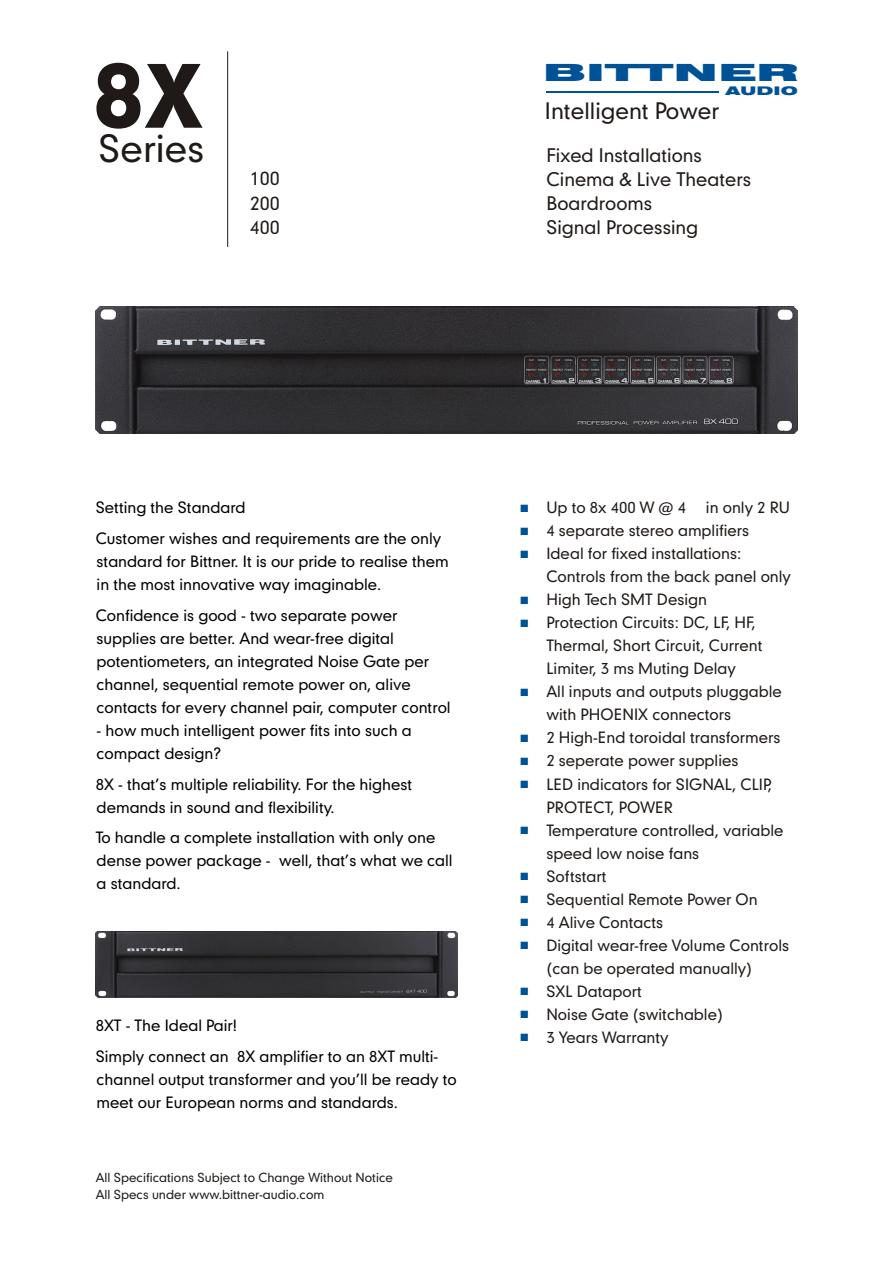
<style>
.page{position:relative;width:894px;height:1263px;background:#fff}
.page>*{position:absolute;margin:0;border:0;box-sizing:border-box;transform-origin:0 0}
.t1{font:700 83.4px "Geometr 706 Md BT";color:#1f1a17}
.t2{font:36px "Geometr 706 Md BT";color:#1f1a17}
.t3{font:23.7px "Swis 721 Blk Ex BT";color:#005296;scale:1.82 1}
.t4{font:21.9px "Geometr 706 Md BT";color:#1f1a17}
.t5{font:18px/24.2px "Geometr 706 Md BT";color:#1f1a17;text-align:justify}
.t6{font:15px/23px "Geometr 706 Md BT";color:#000}
.t7{font:15px/23px "Geometr 706 Md BT";color:#1f1a17}
.t8{font:12px/17px "Geometr 706 Md BT";color:#1f1a17}
.t9{font:11.85px "Swis 721 Blk Ex BT";color:#005296;scale:1.37 1}
</style>
<div class="page">
<hr style="left:546px;top:91px;width:173px;height:2px;background:#005296">
<hr style="left:227px;top:51px;width:1px;height:196px;background:#1f1a17">
<img style="left:96px;top:306px;width:701px;height:128px">
<img style="left:96px;top:932px;width:361px;height:65px">
<h1 class="t1" style="left:93px;top:64px;width:112px">8X</h1>
<h2 class="t2" style="left:98px;top:134px;width:107px">Series</h2>
<p class="t5" style="left:250px;top:169px;width:32px">100<br>200<br>400</p>
<h3 class="t3" style="left:543px;top:63px;width:142px">BITTNER</h3>
<p class="t9" style="left:726px;top:86px;width:54px">AUDIO</p>
<h3 class="t4" style="left:545px;top:102px;width:176px">Intelligent Power</h3>
<p class="t5" style="left:546px;top:145px;width:206px;text-align:left">Fixed Installations<br>Cinema &amp; Live Theaters<br>Boardrooms<br>Signal Processing</p>
<p class="t6" style="left:96px;top:494px;width:347px;line-height:30.8px">Setting the Standard<br>Customer wishes and requirements are the only</p>
<p class="t6" style="left:97px;top:552px;width:354px">standard for Bittner. It is our pride to realise them in the most innovative way imaginable.</p>
<p class="t6" style="left:96px;top:605px;width:357px">Confidence is good - two separate power supplies are better. And wear-free digital potentiometers, an integrated Noise Gate per channel, sequential remote power on, alive contacts for every channel pair, computer control</p>
<p class="t6" style="left:97px;top:720px;width:317px">- how much intelligent power fits into such a compact design?</p>
<p class="t6" style="left:96px;top:774px;width:318px">8X - that’s multiple reliability. For the highest demands in sound and flexibility.</p>
<p class="t6" style="left:96px;top:828px;width:359px">To handle a complete installation with only one dense power package - well, that’s what we call a standard.</p>
<p class="t6" style="left:96px;top:1012px;width:344px;line-height:30.8px">8XT - The Ideal Pair!<br>Simply connect an 8X amplifier to an 8XT multi-</p>
<p class="t6" style="left:97px;top:1070px;width:362px">channel output transformer and you’ll be ready to meet our European norms and standards.</p>
<p class="t8" style="left:96px;top:1171px;width:299px">All Specifications Subject to Change Without Notice<br>All Specs under www.bittner-audio.com</p>
<p class="t7" style="left:546px;top:498px;width:246px;text-indent:160px">in only 2 RU<br>4 separate stereo amplifiers<br>Ideal for fixed installations:<br>Controls from the back panel only<br>High Tech SMT Design<br>Protection Circuits: DC, LF, HF,<br>Thermal, Short Circuit, Current<br>Limiter, 3 ms Muting Delay<br>All inputs and outputs pluggable with PHOENIX connectors<br>2 High-End toroidal transformers<br>2 seperate power supplies<br>LED indicators for SIGNAL, CLIP,<br>PROTECT, POWER<br>Temperature controlled, variable speed low noise fans<br>Softstart<br>Sequential Remote Power On<br>4 Alive Contacts<br>Digital wear-free Volume Controls (can be operated manually)<br>SXL Dataport<br>Noise Gate (switchable)<br>3 Years Warranty</p>
<p class="t7" style="left:546px;top:498px;width:141px">Up to 8x 400 W @ 4</p>
</div>
